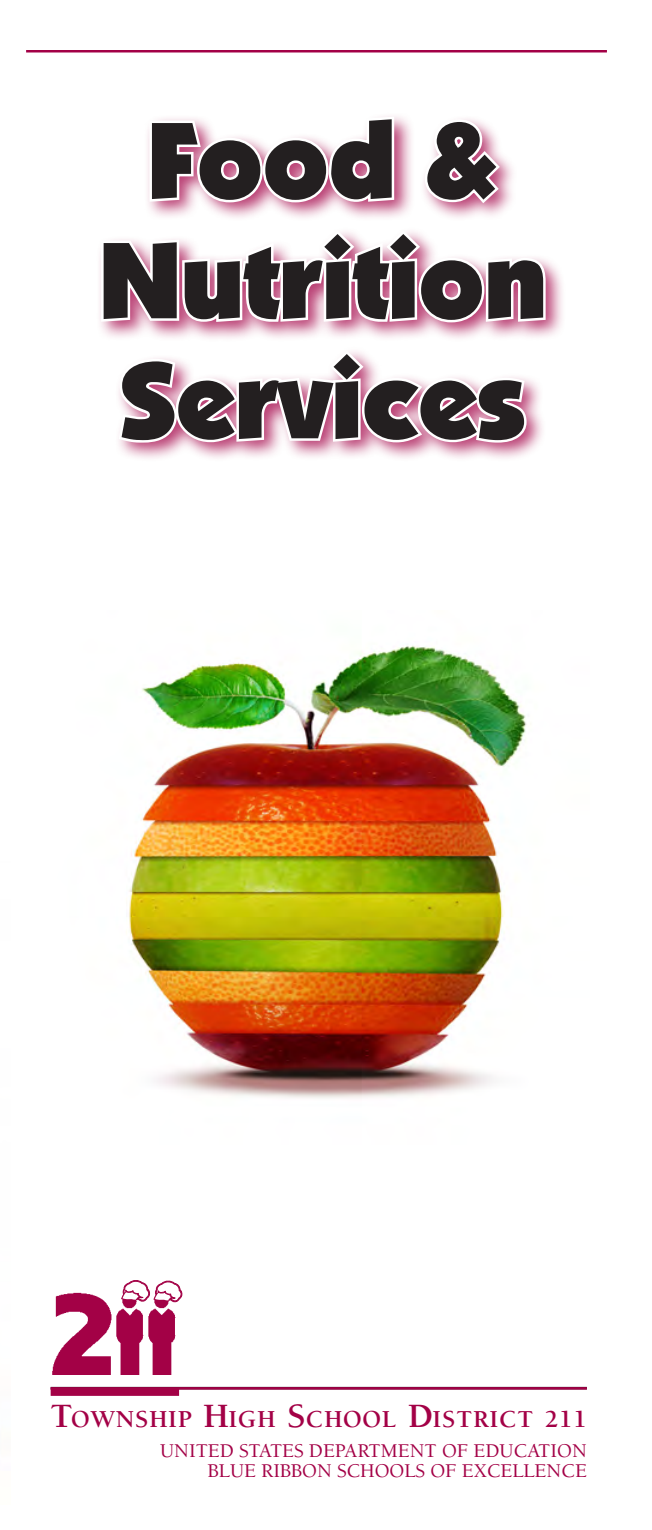
<style>
.page{position:relative;width:652px;height:1530px;background:#fff}
.page>*{position:absolute;margin:0;border:0;box-sizing:border-box;transform-origin:0 0}
.t1{font:107.5px "Boulder";letter-spacing:-.01em;color:#231f20}
.t2{font:700 25px "Berkeley";letter-spacing:.03em;color:#a30146}
.t3{font:500 20px "Berkeley";color:#a30146}
.s1{font-size:35px}
</style>
<div class="page">
<div style="left:51px;top:1388px;width:128px;height:8px;background:#a30146"></div>
<img style="left:52px;top:1292px;width:125px;height:83px">
<svg style="left:121px;top:1280px;width:61px;height:22px"></svg>
<hr style="left:51px;top:1387px;width:535px;height:3px;background:#a30146">
<div style="left:95px;top:112px;width:471px;height:351px;background:#a30146;opacity:.75"></div>
<svg style="left:147px;top:114px;width:249px;height:91px"></svg>
<svg style="left:422px;top:117px;width:81px;height:90px"></svg>
<svg style="left:98px;top:227px;width:449px;height:98px"></svg>
<svg style="left:116px;top:347px;width:412px;height:116px"></svg>
<img style="left:129px;top:645px;width:398px;height:453px">
<hr style="left:26px;top:50px;width:580px;height:3px;background:#a30146">
<p class="t1" style="left:147px;top:96px;width:353px">Food &amp;</p>
<p class="t1" style="left:99px;top:216px;width:449px">Nutrition</p>
<p class="t1" style="left:120px;top:336px;width:408px">Services</p>
<p class="t2" style="left:51px;top:1406px;width:537px"><span class="s1">T</span>OWNSHIP <span class="s1">H</span>IGH <span class="s1">S</span>CHOOL <span class="s1">D</span>ISTRICT 211</p>
<p class="t3" style="left:160px;top:1441px;width:428px">UNITED STATES DEPARTMENT OF EDUCATION</p>
<p class="t3" style="left:208px;top:1461px;width:380px">BLUE RIBBON SCHOOLS OF EXCELLENCE</p>
</div>
